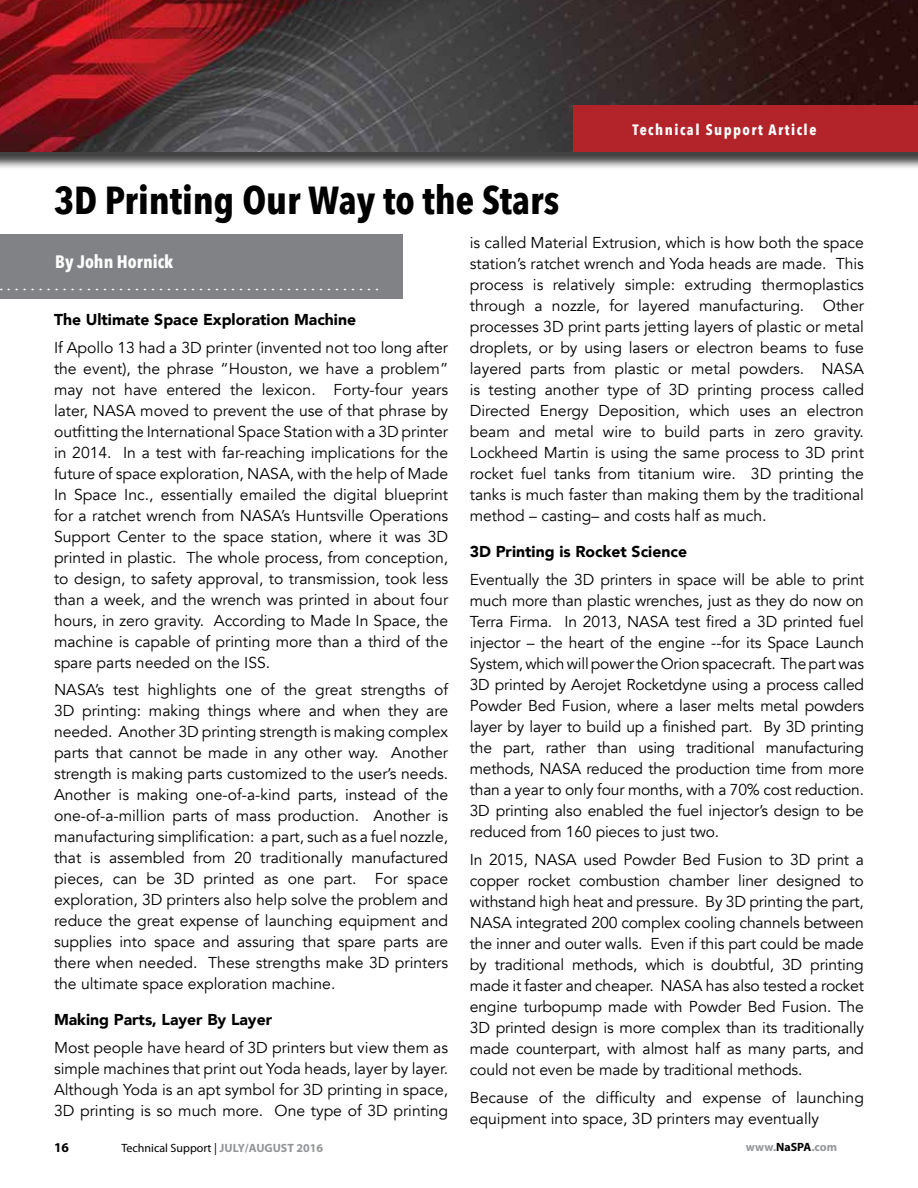
<style>
.page{position:relative;width:918px;height:1188px;background:#fff}
.page>*{position:absolute;margin:0;border:0;box-sizing:border-box;transform-origin:0 0}
.t1{font:700 39px "Avenir Next Condensed";color:#000}
.t2{font:21px "Times New Roman";color:#fff}
.t3{font:700 18px "Avenir Next Condensed";color:#fff}
.t4{font:15.75px/21px "Avenir";color:#000;text-align:justify}
.t5{font:900 15.75px "Avenir";color:#000}
.t6{font:700 15px "Avenir Next Condensed";letter-spacing:.1em;color:#fff}
.t7{font:700 13.5px "Myriad Pro";color:#000}
.t8{font:12px "Myriad Pro";color:#000}
.t9{font:700 12px "Myriad Pro";color:#939598}
.s1{font-weight:700;color:#939598}
.s2{color:#000}
</style>
<div class="page">
<div style="left:0;top:0;width:918px;height:170px;background:#000;opacity:.75"></div>
<img style="left:0;top:0;width:918px;height:151px">
<div style="left:573px;top:105px;width:345px;height:46px;background:#b2232a"></div>
<div style="left:0;top:234px;width:403px;height:65px;background:#808285"></div>
<h1 class="t1" style="left:54px;top:177px;width:507px">3D Printing Our Way to the Stars</h1>
<p class="t6" style="left:633px;top:121px;width:185px">Technical Support Article</p>
<p class="t3" style="left:55px;top:251px;width:119px">By John Hornick</p>
<h2 class="t2" style="left:-2px;top:269px;width:383px">................................................</h2>
<p class="t5" style="left:54px;top:306px;width:304px">The Ultimate Space Exploration Machine</p>
<p class="t4" style="left:54px;top:337px;width:396px">If Apollo 13 had a 3D printer (invented not too long after the event), the phrase “Houston, we have a problem” may not have entered the lexicon. Forty-four years later, NASA moved to prevent the use of that phrase by outfitting the International Space Station with a 3D printer in 2014. In a test with far-reaching implications for the future of space exploration, NASA, with the help of Made In Space Inc., essentially emailed the digital blueprint for a ratchet wrench from NASA’s Huntsville Operations Support Center to the space station, where it was 3D printed in plastic. The whole process, from conception, to design, to safety approval, to transmission, took less than a week, and the wrench was printed in about four hours, in zero gravity. According to Made In Space, the machine is capable of printing more than a third of the spare parts needed on the ISS.</p>
<p class="t4" style="left:54px;top:680px;width:396px">NASA’s test highlights one of the great strengths of 3D printing: making things where and when they are needed. Another 3D printing strength is making complex parts that cannot be made in any other way. Another strength is making parts customized to the user’s needs.<br>Another is making one-of-a-kind parts, instead of the one-of-a-million parts of mass production. Another is manufacturing simplification: a part, such as a fuel nozzle, that is assembled from 20 traditionally manufactured pieces, can be 3D printed as one part. For space exploration, 3D printers also help solve the problem and reduce the great expense of launching equipment and supplies into space and assuring that spare parts are there when needed. These strengths make 3D printers the ultimate space exploration machine.</p>
<p class="t5" style="left:54px;top:1006px;width:220px">Making Parts, Layer By Layer</p>
<p class="t4" style="left:54px;top:1037px;width:396px">Most people have heard of 3D printers but view them as simple machines that print out Yoda heads, layer by layer.<br>Although Yoda is an apt symbol for 3D printing in space, 3D printing is so much more. One type of 3D printing</p>
<p class="t4" style="left:470px;top:233px;width:396px">is called Material Extrusion, which is how both the space station’s ratchet wrench and Yoda heads are made. This process is relatively simple: extruding thermoplastics through a nozzle, for layered manufacturing. Other processes 3D print parts jetting layers of plastic or metal droplets, or by using lasers or electron beams to fuse layered parts from plastic or metal powders. NASA is testing another type of 3D printing process called Directed Energy Deposition, which uses an electron beam and metal wire to build parts in zero gravity.<br>Lockheed Martin is using the same process to 3D print rocket fuel tanks from titanium wire. 3D printing the tanks is much faster than making them by the traditional method – casting– and costs half as much.</p>
<p class="t5" style="left:470px;top:538px;width:219px">3D Printing is Rocket Science</p>
<p class="t4" style="left:470px;top:570px;width:396px">Eventually the 3D printers in space will be able to print much more than plastic wrenches, just as they do now on Terra Firma. In 2013, NASA test fired a 3D printed fuel injector – the heart of the engine --for its Space Launch System, which will power the Orion spacecraft. The part was 3D printed by Aerojet Rocketdyne using a process called Powder Bed Fusion, where a laser melts metal powders layer by layer to build up a finished part. By 3D printing the part, rather than using traditional manufacturing methods, NASA reduced the production time from more than a year to only four months, with a 70% cost reduction.<br>3D printing also enabled the fuel injector’s design to be reduced from 160 pieces to just two.</p>
<p class="t4" style="left:470px;top:849px;width:396px">In 2015, NASA used Powder Bed Fusion to 3D print a copper rocket combustion chamber liner designed to withstand high heat and pressure. By 3D printing the part, NASA integrated 200 complex cooling channels between the inner and outer walls. Even if this part could be made by traditional methods, which is doubtful, 3D printing made it faster and cheaper. NASA has also tested a rocket engine turbopump made with Powder Bed Fusion. The 3D printed design is more complex than its traditionally made counterpart, with almost half as many parts, and could not even be made by traditional methods.</p>
<p class="t4" style="left:470px;top:1087px;width:396px">Because of the difficulty and expense of launching equipment into space, 3D printers may eventually</p>
<p class="t7" style="left:54px;top:1140px;width:16px">16</p>
<p class="t8" style="left:121px;top:1142px;width:203px">Technical Support | <span class="s1">JULY/AUGUST 2016</span></p>
<p class="t9" style="left:746px;top:1140px;width:93px">www.<span class="s2">NaSPA</span>.com</p>
</div>
